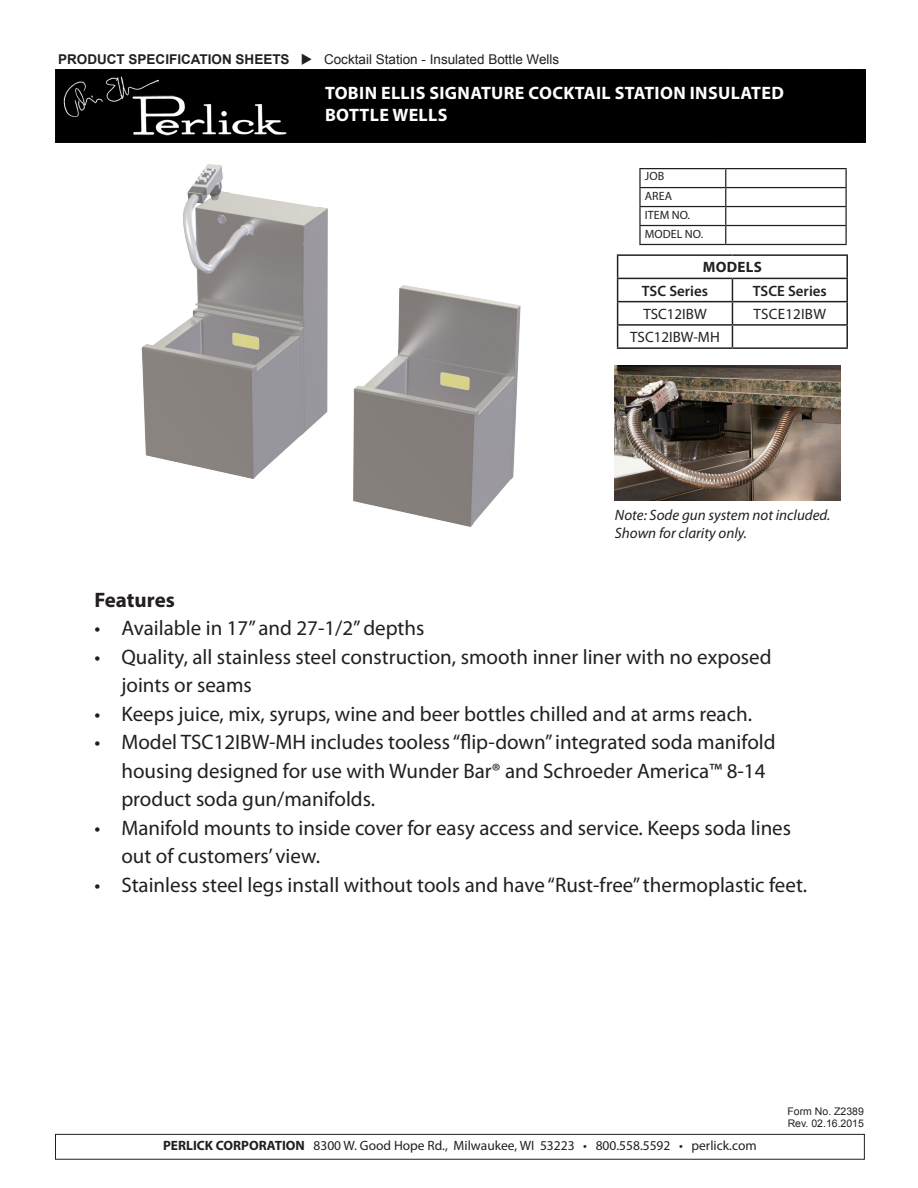
<style>
.page{position:relative;width:918px;height:1188px;background:#fff}
.page>*{position:absolute;margin:0;border:0;box-sizing:border-box;transform-origin:0 0}
.t1{font:21px/28.5px "Myriad Pro";color:#231f20}
.t2{font:700 21px "Myriad Pro";color:#231f20}
.t3{font:700 18px "Myriad Pro";letter-spacing:.02em;color:#fff}
.t4{font:italic 15px/18px "Myriad Pro";color:#231f20}
.t5{font:15px "Myriad Pro";color:#231f20}
.t6{font:600 15px "Myriad Pro";color:#231f20}
.t7{font:700 15px "Myriad Pro";letter-spacing:.02em;color:#231f20}
.t8{font:13.5px "Myriad Pro";color:#231f20}
.t9{font:13.5px "Arial";color:#231f20}
.t10{font:12px "Myriad Pro";color:#231f20}
.t11{font:10.5px "Arial";color:#231f20}
.s1{font-weight:700}
</style>
<div class="page">
<div style="left:55px;top:69px;width:810px;height:73px;background:#000"></div>
<hr style="left:639px;top:168px;width:87px;height:1px;background:#231f20">
<hr style="left:726px;top:168px;width:121px;height:1px;background:#231f20">
<hr style="left:639px;top:187px;width:87px;height:1px;background:#231f20">
<hr style="left:726px;top:187px;width:121px;height:1px;background:#231f20">
<hr style="left:639px;top:206px;width:87px;height:1px;background:#231f20">
<hr style="left:726px;top:206px;width:121px;height:1px;background:#231f20">
<hr style="left:639px;top:225px;width:87px;height:1px;background:#231f20">
<svg style="left:639px;top:169px;width:2px;height:75px"></svg>
<hr style="left:726px;top:225px;width:121px;height:1px;background:#231f20">
<svg style="left:725px;top:169px;width:1px;height:75px"></svg>
<svg style="left:845px;top:169px;width:2px;height:75px"></svg>
<hr style="left:639px;top:244px;width:87px;height:1px;background:#231f20">
<hr style="left:726px;top:244px;width:121px;height:1px;background:#231f20">
<div style="left:55px;top:1134px;width:810px;height:26px;border:1px solid #231f20"></div>
<hr style="left:617px;top:254px;width:115px;height:2px;background:#231f20">
<hr style="left:732px;top:254px;width:116px;height:2px;background:#231f20">
<hr style="left:846px;top:256px;width:2px;height:22px;background:#231f20">
<hr style="left:617px;top:278px;width:115px;height:1px;background:#231f20">
<hr style="left:732px;top:278px;width:116px;height:1px;background:#231f20">
<hr style="left:846px;top:279px;width:2px;height:22px;background:#231f20">
<hr style="left:617px;top:301px;width:115px;height:1px;background:#231f20">
<hr style="left:732px;top:301px;width:116px;height:1px;background:#231f20">
<hr style="left:846px;top:302px;width:2px;height:22px;background:#231f20">
<hr style="left:617px;top:324px;width:115px;height:2px;background:#231f20">
<svg style="left:617px;top:256px;width:1px;height:91px"></svg>
<hr style="left:732px;top:324px;width:116px;height:2px;background:#231f20">
<svg style="left:732px;top:279px;width:1px;height:68px"></svg>
<hr style="left:846px;top:326px;width:2px;height:21px;background:#231f20">
<hr style="left:617px;top:347px;width:115px;height:2px;background:#231f20">
<hr style="left:732px;top:347px;width:116px;height:2px;background:#231f20">
<img style="left:141px;top:164px;width:380px;height:363px">
<img style="left:615px;top:366px;width:225px;height:135px">
<p class="t9" style="left:58px;top:51px;width:503px"><span class="s1">PRODUCT SPECIFICATION SHEETS</span> ◆ Cocktail Station - Insulated Bottle Wells</p>
<p class="t3" style="left:325px;top:81px;width:460px">TOBIN ELLIS SIGNATURE COCKTAIL STATION INSULATED</p>
<p class="t3" style="left:325px;top:103px;width:124px">BOTTLE WELLS</p>
<p class="t10" style="left:645px;top:169px;width:21px">JOB</p>
<p class="t10" style="left:645px;top:189px;width:29px">AREA</p>
<p class="t10" style="left:645px;top:208px;width:47px">ITEM NO.</p>
<p class="t10" style="left:645px;top:227px;width:60px">MODEL NO.</p>
<p class="t7" style="left:703px;top:258px;width:61px">MODELS</p>
<p class="t6" style="left:642px;top:281px;width:68px">TSC Series</p>
<p class="t6" style="left:753px;top:281px;width:75px">TSCE Series</p>
<p class="t5" style="left:643px;top:305px;width:65px">TSC12IBW</p>
<p class="t5" style="left:754px;top:305px;width:74px">TSCE12IBW</p>
<p class="t5" style="left:630px;top:328px;width:91px">TSC12IBW-MH</p>
<p class="t4" style="left:615px;top:505px;width:217px">Note: Sode gun system not included.<br>Shown for clarity only.</p>
<p class="t2" style="left:94px;top:586px;width:82px">Features</p>
<p class="t1" style="left:94px;top:614px;width:332px">• Available in 17” and 27-1/2” depths</p>
<p class="t1" style="left:121px;top:642px;width:652px;text-indent:-27px">• Quality, all stainless steel construction, smooth inner liner with no exposed joints or seams</p>
<p class="t1" style="left:94px;top:699px;width:659px">• Keeps juice, mix, syrups, wine and beer bottles chilled and at arms reach.</p>
<p class="t1" style="left:121px;top:728px;width:656px;text-indent:-27px">• Model TSC12IBW-MH includes tooless “flip-down” integrated soda manifold housing designed for use with Wunder Bar® and Schroeder America™ 8-14 product soda gun/manifolds.</p>
<p class="t1" style="left:121px;top:813px;width:671px;text-indent:-27px">• Manifold mounts to inside cover for easy access and service. Keeps soda lines out of customers’ view.</p>
<p class="t1" style="left:94px;top:870px;width:714px">• Stainless steel legs install without tools and have “Rust-free” thermoplastic feet.</p>
<p class="t8" style="left:163px;top:1138px;width:595px"><span class="s1">PERLICK CORPORATION</span> 8300 W. Good Hope Rd., Milwaukee, WI 53223 • 800.558.5592 • perlick.com</p>
<p class="t11" style="left:788px;top:1104px;width:78px">Form No. Z2389</p>
<p class="t11" style="left:788px;top:1116px;width:78px">Rev. 02.16.2015</p>
</div>
